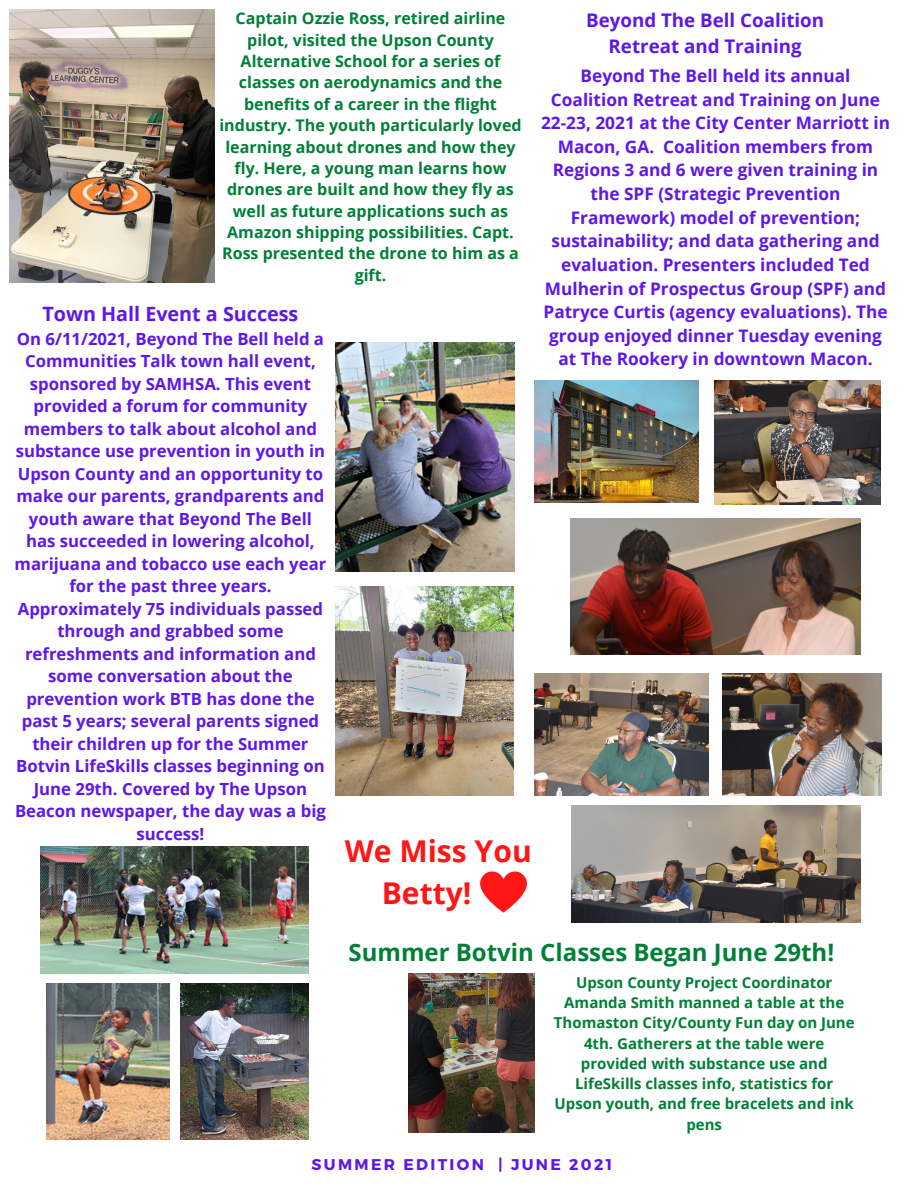
<style>
.page{position:relative;width:918px;height:1188px;background:#fff}
.page>*{position:absolute;margin:0;border:0;box-sizing:border-box;transform-origin:0 0}
.t1{font:700 30px/41.7px "Open Sans";color:#ff1616}
.t2{font:700 24px "Open Sans";color:#008037}
.t3{font:700 19.8px "Open Sans";color:#5e17eb}
.t4{font:700 18.75px "Open Sans";color:#5e17eb}
.t5{font:700 17.25px/23.7px "Open Sans";color:#5e17eb;text-align:center}
.t6{font:700 16.8px/22.5px "Open Sans";color:#5e17eb;text-align:center}
.t7{font:700 16.05px/21.3px "Open Sans";color:#008037;text-align:center}
.t8{font:700 15.6px "Montserrat";letter-spacing:.15em;color:#5e17eb}
.t9{font:700 15px/20.2px "Open Sans";color:#008037;text-align:center}
</style>
<div class="page">
<img style="left:9px;top:9px;width:205px;height:273px">
<img style="left:41px;top:846px;width:268px;height:127px">
<img style="left:336px;top:343px;width:179px;height:228px">
<img style="left:336px;top:587px;width:177px;height:209px">
<img style="left:409px;top:974px;width:126px;height:158px">
<img style="left:46px;top:983px;width:124px;height:157px">
<img style="left:535px;top:380px;width:164px;height:123px">
<img style="left:181px;top:983px;width:127px;height:157px">
<img style="left:535px;top:673px;width:174px;height:123px">
<img style="left:715px;top:380px;width:165px;height:124px">
<img style="left:570px;top:518px;width:290px;height:137px">
<img style="left:722px;top:673px;width:159px;height:123px">
<img style="left:571px;top:805px;width:289px;height:117px">
<svg style="left:480px;top:871px;width:47px;height:42px"></svg>
<p class="t7" style="left:219px;top:7px;width:304px">Captain Ozzie Ross, retired airline pilot, visited the Upson County<br>Alternative School for a series of classes on aerodynamics and the benefits of a career in the flight industry. The youth particularly loved learning about drones and how they fly. Here, a young man learns how drones are built and how they fly as well as future applications such as<br>Amazon shipping possibilities. Capt.<br>Ross presented the drone to him as a gift.</p>
<p class="t3" style="left:43px;top:300px;width:257px">Town Hall Event a Success</p>
<p class="t6" style="left:15px;top:327px;width:313px">On 6/11/2021, Beyond The Bell held a<br>Communities Talk town hall event, sponsored by SAMHSA. This event provided a forum for community members to talk about alcohol and substance use prevention in youth in<br>Upson County and an opportunity to make our parents, grandparents and youth aware that Beyond The Bell has succeeded in lowering alcohol, marijuana and tobacco use each year for the past three years.<br>Approximately 75 individuals passed through and grabbed some refreshments and information and some conversation about the prevention work BTB has done the past 5 years; several parents signed their children up for the Summer<br>Botvin LifeSkills classes beginning on<br>June 29th. Covered by The Upson<br>Beacon newspaper, the day was a big success!</p>
<p class="t1" style="left:382px;top:830px;width:152px;text-indent:-37px">We Miss You<br>Betty!</p>
<p class="t4" style="left:586px;top:7px;width:240px">Beyond The Bell Coalition</p>
<p class="t4" style="left:609px;top:33px;width:195px">Retreat and Training</p>
<p class="t5" style="left:541px;top:63px;width:350px">Beyond The Bell held its annual Coalition Retreat and Training on June 22-23, 2021 at the City Center Marriott in Macon, GA. Coalition members from Regions 3 and 6 were given training in the SPF (Strategic Prevention Framework) model of prevention; sustainability; and data gathering and evaluation. Presenters included Ted Mulherin of Prospectus Group (SPF) and Patryce Curtis (agency evaluations). The group enjoyed dinner Tuesday evening at The Rookery in downtown Macon.</p>
<p class="t2" style="left:348px;top:936px;width:487px">Summer Botvin Classes Began June 29th!</p>
<p class="t9" style="left:554px;top:972px;width:302px">Upson County Project Coordinator<br>Amanda Smith manned a table at the<br>Thomaston City/County Fun day on June<br>4th. Gatherers at the table were provided with substance use and<br>LifeSkills classes info, statistics for<br>Upson youth, and free bracelets and ink pens</p>
<p class="t8" style="left:312px;top:1154px;width:302px">SUMMER EDITION | JUNE 2021</p>
</div>
